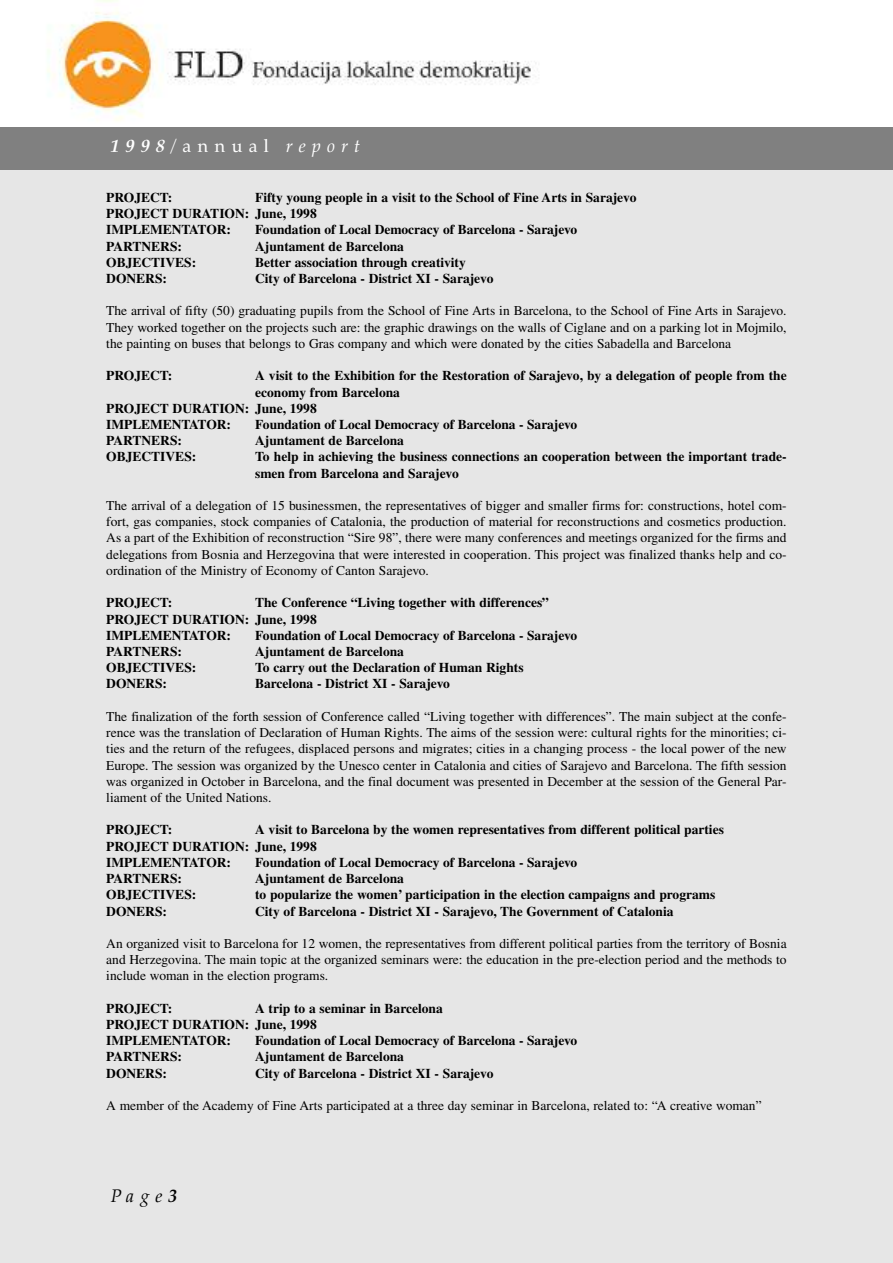
<style>
.page{position:relative;width:893px;height:1263px;background:#e6e6e6}
.page>*{position:absolute;margin:0;border:0;box-sizing:border-box;transform-origin:0 0}
.t1{font:italic 18px "Zapf Calligraphic 801 BT";letter-spacing:.345em;color:#fff}
.t2{font:italic 18px "Zapf Calligraphic 801 BT";color:#000}
.t3{font:13.5px/16.2px "H Times";color:#000;text-align:justify}
.t4{font:700 13.5px/16.2px "H Times";color:#000}
.s1{font-weight:700}
.s2{font-style:normal}
</style>
<div class="page">
<img style="left:0;top:0;width:885px;height:128px">
<div style="left:0;top:128px;width:893px;height:42px;background:#808080"></div>
<h1 class="t1" style="left:111px;top:135px;width:251px"><span class="s1">1998</span>/<span class="s2">annual</span> report</h1>
<p class="t4" style="left:106px;top:189px;width:532px;text-indent:149px">Fifty young people in a visit to the School of Fine Arts in Sarajevo<br>PROJECT DURATION: June, 1998<br>IMPLEMENTATOR:</p>
<p class="t4" style="left:106px;top:189px;width:68px">PROJECT:</p>
<p class="t4" style="left:255px;top:221px;width:324px">Foundation of Local Democracy of Barcelona - Sarajevo</p>
<p class="t4" style="left:106px;top:238px;width:77px">PARTNERS:</p>
<p class="t4" style="left:255px;top:238px;width:150px">Ajuntament de Barcelona</p>
<p class="t4" style="left:106px;top:254px;width:92px">OBJECTIVES:</p>
<p class="t4" style="left:255px;top:254px;width:212px">Better association through creativity</p>
<p class="t4" style="left:106px;top:270px;width:62px">DONERS:</p>
<p class="t4" style="left:255px;top:270px;width:240px">City of Barcelona - District XI - Sarajevo</p>
<p class="t3" style="left:106px;top:303px;width:682px">The arrival of fifty (50) graduating pupils from the School of Fine Arts in Barcelona, to the School of Fine Arts in Sarajevo.<br>They worked together on the projects such are: the graphic drawings on the walls of Ciglane and on a parking lot in Mojmilo, the painting on buses that belongs to Gras company and which were donated by the cities Sabadella and Barcelona</p>
<p class="t4" style="left:106px;top:367px;width:68px">PROJECT:</p>
<p class="t4" style="left:255px;top:367px;width:533px">A visit to the Exhibition for the Restoration of Sarajevo, by a delegation of people from the</p>
<p class="t4" style="left:255px;top:384px;width:146px">economy from Barcelona</p>
<p class="t4" style="left:106px;top:400px;width:212px">PROJECT DURATION: June, 1998</p>
<p class="t4" style="left:106px;top:416px;width:126px">IMPLEMENTATOR:</p>
<p class="t4" style="left:255px;top:416px;width:324px">Foundation of Local Democracy of Barcelona - Sarajevo</p>
<p class="t4" style="left:106px;top:432px;width:77px">PARTNERS:</p>
<p class="t4" style="left:255px;top:432px;width:150px">Ajuntament de Barcelona</p>
<p class="t4" style="left:106px;top:448px;width:92px">OBJECTIVES:</p>
<p class="t4" style="left:255px;top:448px;width:533px">To help in achieving the business connections an cooperation between the important trade&shy;smen from Barcelona and Sarajevo</p>
<p class="t3" style="left:106px;top:497px;width:682px">The arrival of a delegation of 15 businessmen, the representatives of bigger and smaller firms for: constructions, hotel com&shy;fort, gas companies, stock companies of Catalonia, the production of material for reconstructions and cosmetics production.<br>As a part of the Exhibition of reconstruction “Sire 98”, there were many conferences and meetings organized for the firms and delegations from Bosnia and Herzegovina that were interested in cooperation. This project was finalized thanks help and co&shy;ordination of the Ministry of Economy of Canton Sarajevo.</p>
<p class="t4" style="left:106px;top:594px;width:68px">PROJECT:</p>
<p class="t4" style="left:106px;top:594px;width:444px;text-indent:149px">The Conference “Living together with differences”<br>PROJECT DURATION: June, 1998<br>IMPLEMENTATOR:</p>
<p class="t4" style="left:255px;top:627px;width:324px">Foundation of Local Democracy of Barcelona - Sarajevo</p>
<p class="t4" style="left:106px;top:643px;width:77px">PARTNERS:</p>
<p class="t4" style="left:255px;top:643px;width:150px">Ajuntament de Barcelona</p>
<p class="t4" style="left:106px;top:659px;width:92px">OBJECTIVES:</p>
<p class="t4" style="left:255px;top:659px;width:270px">To carry out the Declaration of Human Rights</p>
<p class="t4" style="left:106px;top:675px;width:62px">DONERS:</p>
<p class="t4" style="left:255px;top:675px;width:196px">Barcelona - District XI - Sarajevo</p>
<p class="t3" style="left:106px;top:708px;width:682px">The finalization of the forth session of Conference called “Living together with differences”. The main subject at the confe&shy;rence was the translation of Declaration of Human Rights. The aims of the session were: cultural rights for the minorities; ci&shy;ties and the return of the refugees, displaced persons and migrates; cities in a changing process - the local power of the new Europe. The session was organized by the Unesco center in Catalonia and cities of Sarajevo and Barcelona. The fifth session was organized in October in Barcelona, and the final document was presented in December at the session of the General Par&shy;liament of the United Nations.</p>
<p class="t4" style="left:106px;top:821px;width:68px">PROJECT:</p>
<p class="t4" style="left:106px;top:821px;width:619px;text-indent:149px">A visit to Barcelona by the women representatives from different political parties<br>PROJECT DURATION: June, 1998<br>IMPLEMENTATOR:</p>
<p class="t4" style="left:255px;top:854px;width:324px">Foundation of Local Democracy of Barcelona - Sarajevo</p>
<p class="t4" style="left:106px;top:870px;width:77px">PARTNERS:</p>
<p class="t4" style="left:255px;top:870px;width:150px">Ajuntament de Barcelona</p>
<p class="t4" style="left:106px;top:886px;width:92px">OBJECTIVES:</p>
<p class="t4" style="left:255px;top:886px;width:462px">to popularize the women’ participation in the election campaigns and programs</p>
<p class="t4" style="left:106px;top:902px;width:62px">DONERS:</p>
<p class="t4" style="left:255px;top:902px;width:420px">City of Barcelona - District XI - Sarajevo, The Government of Catalonia</p>
<p class="t3" style="left:106px;top:935px;width:682px">An organized visit to Barcelona for 12 women, the representatives from different political parties from the territory of Bosnia and Herzegovina. The main topic at the organized seminars were: the education in the pre-election period and the methods to include woman in the election programs.</p>
<p class="t4" style="left:106px;top:1000px;width:68px">PROJECT:</p>
<p class="t4" style="left:106px;top:1000px;width:338px;text-indent:149px">A trip to a seminar in Barcelona<br>PROJECT DURATION: June, 1998<br>IMPLEMENTATOR:</p>
<p class="t4" style="left:255px;top:1032px;width:324px">Foundation of Local Democracy of Barcelona - Sarajevo</p>
<p class="t4" style="left:106px;top:1048px;width:77px">PARTNERS:</p>
<p class="t4" style="left:255px;top:1048px;width:150px">Ajuntament de Barcelona</p>
<p class="t4" style="left:106px;top:1065px;width:62px">DONERS:</p>
<p class="t4" style="left:255px;top:1065px;width:240px">City of Barcelona - District XI - Sarajevo</p>
<p class="t3" style="left:106px;top:1097px;width:657px">A member of the Academy of Fine Arts participated at a three day seminar in Barcelona, related to: “A creative woman”</p>
<h1 class="t2" style="left:111px;top:1185px;width:68px">Page<span class="s1">3</span></h1>
</div>
